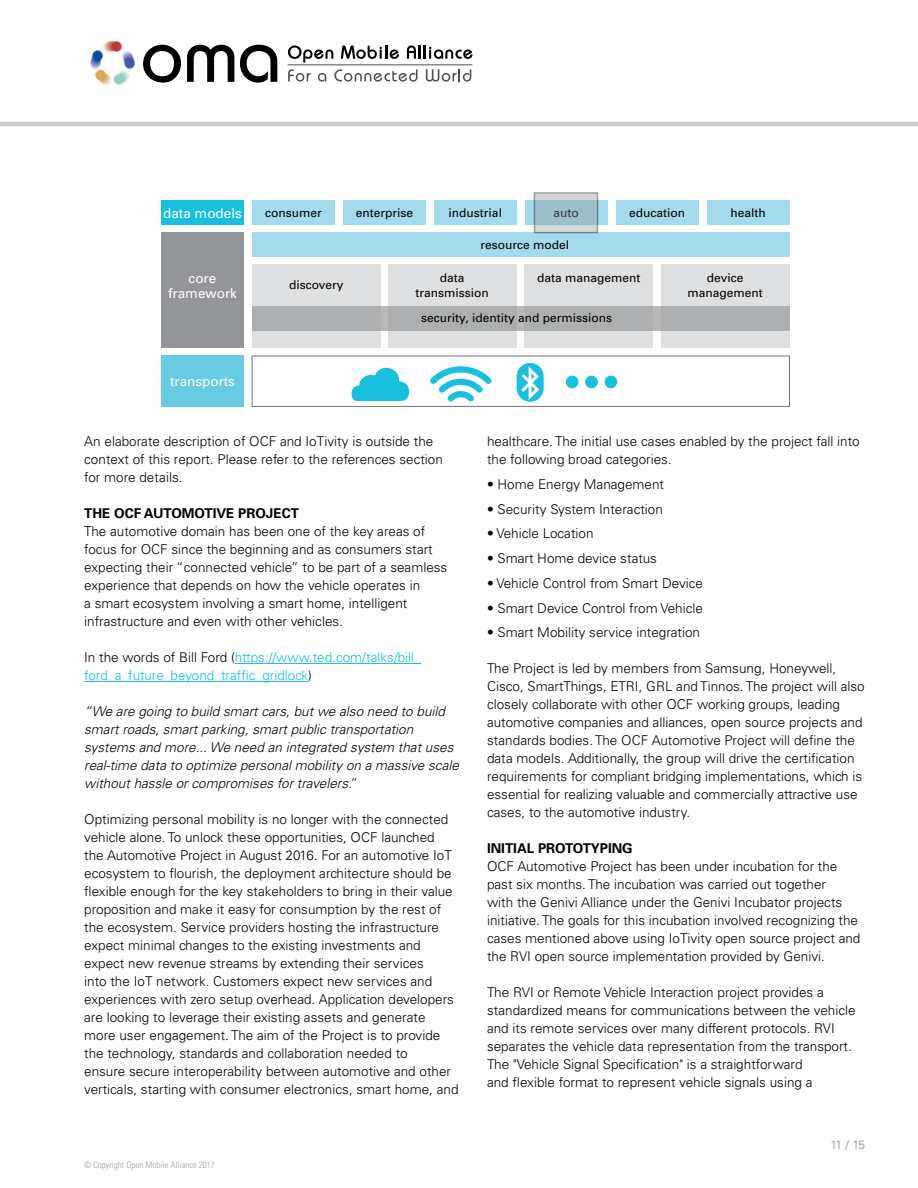
<style>
.page{position:relative;width:918px;height:1188px;background:#fff}
.page>*{position:absolute;margin:0;border:0;box-sizing:border-box;transform-origin:0 0}
.t1{font:300 13.5px/18px "Univers";color:#000}
.t2{font:italic 300 13.5px/18px "Univers";color:#000}
.t3{font:300 13.5px/18px "Univers";color:#17c0de}
.t4{font:700 13.5px "Univers";color:#000}
.t5{font:13.5px/15px "Univers";color:#fff;text-align:center}
.t6{font:12px/15px "Univers";color:#000;text-align:center}
.t7{font:300 12px "Univers";color:#86888a}
.t8{font:300 condensed 9px "Univers";color:#9fa1a4}
.s1{color:#000}
</style>
<div class="page">
<hr style="left:0;top:122px;width:918px;height:4px;background:#cbcdce">
<img style="left:90px;top:40px;width:45px;height:45px">
<svg style="left:143px;top:45px;width:38px;height:38px"></svg>
<svg style="left:187px;top:45px;width:47px;height:37px"></svg>
<svg style="left:240px;top:45px;width:37px;height:38px"></svg>
<svg style="left:288px;top:45px;width:45px;height:18px"></svg>
<svg style="left:341px;top:45px;width:58px;height:14px"></svg>
<svg style="left:407px;top:45px;width:66px;height:14px"></svg>
<svg style="left:288px;top:69px;width:23px;height:13px"></svg>
<svg style="left:318px;top:73px;width:8px;height:9px"></svg>
<svg style="left:334px;top:69px;width:84px;height:13px"></svg>
<svg style="left:426px;top:69px;width:45px;height:13px"></svg>
<hr style="left:288px;top:65px;width:184px;height:1px;background:#4d4d4f">
<hr style="left:235px;top:663px;width:186px;height:1px;background:#17c0de">
<hr style="left:84px;top:681px;width:224px;height:1px;background:#17c0de">
<div style="left:252px;top:200px;width:83px;height:25px;background:#a2dcec"></div>
<div style="left:707px;top:200px;width:82px;height:25px;background:#a2dcec"></div>
<div style="left:616px;top:200px;width:83px;height:25px;background:#a2dcec"></div>
<svg style="left:525px;top:200px;width:83px;height:25px"></svg>
<div style="left:434px;top:200px;width:83px;height:25px;background:#a2dcec"></div>
<div style="left:343px;top:200px;width:83px;height:25px;background:#a2dcec"></div>
<div style="left:252px;top:232px;width:537px;height:25px;background:#a2dcec"></div>
<div style="left:252px;top:264px;width:129px;height:84px;background:#dedfe0"></div>
<div style="left:661px;top:264px;width:128px;height:84px;background:#dedfe0"></div>
<div style="left:525px;top:264px;width:128px;height:84px;background:#dedfe0"></div>
<div style="left:388px;top:264px;width:129px;height:84px;background:#dedfe0"></div>
<div style="left:252px;top:306px;width:537px;height:25px;background:#acaeb0"></div>
<div style="left:161px;top:200px;width:83px;height:25px;background:#17c0de"></div>
<div style="left:161px;top:232px;width:83px;height:116px;background:#939598"></div>
<div style="left:161px;top:355px;width:83px;height:51px;background:#66cbe3"></div>
<div style="left:252px;top:356px;width:538px;height:51px;background:#fff;border:1px solid #737577"></div>
<svg style="left:351px;top:367px;width:59px;height:34px"></svg>
<svg style="left:430px;top:366px;width:62px;height:36px"></svg>
<div style="left:517px;top:363px;width:27px;height:39px;background:#18c0de;border-radius:13px"></div>
<svg style="left:519px;top:363px;width:22px;height:39px"></svg>
<div style="left:566px;top:376px;width:12px;height:12px;background:#17c0de;border-radius:50%"></div>
<div style="left:566px;top:376px;width:12px;height:12px;border:1px solid #17c0de;border-radius:50%"></div>
<div style="left:605px;top:376px;width:12px;height:12px;background:#17c0de;border-radius:50%"></div>
<div style="left:605px;top:376px;width:12px;height:12px;border:1px solid #17c0de;border-radius:50%"></div>
<div style="left:586px;top:376px;width:11px;height:12px;background:#17c0de;border-radius:50%"></div>
<div style="left:586px;top:376px;width:11px;height:12px;border:1px solid #17c0de;border-radius:50%"></div>
<svg style="left:537px;top:195px;width:58px;height:35px;background:#acc6ce"></svg>
<p class="t5" style="left:163px;top:206px;width:80px">data models</p>
<p class="t5" style="left:168px;top:271px;width:70px">core framework</p>
<p class="t5" style="left:170px;top:374px;width:66px">transports</p>
<p class="t6" style="left:265px;top:205px;width:58px">consumer</p>
<p class="t6" style="left:356px;top:205px;width:59px">enterprise</p>
<p class="t6" style="left:449px;top:205px;width:55px">industrial</p>
<p class="t6" style="left:554px;top:205px;width:27px">auto</p>
<p class="t6" style="left:629px;top:205px;width:58px">education</p>
<p class="t6" style="left:730px;top:205px;width:37px">health</p>
<p class="t6" style="left:480px;top:237px;width:90px">resource model</p>
<p class="t6" style="left:416px;top:270px;width:75px">data transmission</p>
<p class="t6" style="left:537px;top:270px;width:105px">data management</p>
<p class="t6" style="left:421px;top:310px;width:192px">security, identity and permissions</p>
<p class="t6" style="left:289px;top:277px;width:56px">discovery</p>
<p class="t6" style="left:688px;top:270px;width:77px">device management</p>
<p class="t1" style="left:84px;top:432px;width:360px">An elaborate description of OCF and IoTivity is outside the context of this report. Please refer to the references section for more details.</p>
<p class="t4" style="left:84px;top:505px;width:213px">THE OCF AUTOMOTIVE PROJECT</p>
<p class="t1" style="left:84px;top:522px;width:365px">The automotive domain has been one of the key areas of focus for OCF since the beginning and as consumers start expecting their “connected vehicle” to be part of a seamless experience that depends on how the vehicle operates in<br>a smart ecosystem involving a smart home, intelligent infrastructure and even with other vehicles.</p>
<p class="t3" style="left:84px;top:648px;width:338px"><span class="s1">In the words of Bill Ford (</span>https://www.ted.com/talks/bill_ ford_a_future_beyond_traffic_gridlock<span class="s1">)</span></p>
<p class="t2" style="left:84px;top:702px;width:376px">“We are going to build smart cars, but we also need to build smart roads, smart parking, smart public transportation systems and more... We need an integrated system that uses real-time data to optimize personal mobility on a massive scale without hassle or compromises for travelers.”</p>
<p class="t1" style="left:84px;top:810px;width:376px">Optimizing personal mobility is no longer with the connected vehicle alone. To unlock these opportunities, OCF launched<br>the Automotive Project in August 2016. For an automotive IoT ecosystem to flourish, the deployment architecture should be flexible enough for the key stakeholders to bring in their value proposition and make it easy for consumption by the rest of the ecosystem. Service providers hosting the infrastructure expect minimal changes to the existing investments and expect new revenue streams by extending their services<br>into the IoT network. Customers expect new services and experiences with zero setup overhead. Application developers are looking to leverage their existing assets and generate more user engagement. The aim of the Project is to provide the technology, standards and collaboration needed to<br>ensure secure interoperability between automotive and other verticals, starting with consumer electronics, smart home, and</p>
<p class="t8" style="left:84px;top:1159px;width:132px">© Copyright Open Mobile Alliance 2017</p>
<p class="t1" style="left:487px;top:432px;width:374px">healthcare. The initial use cases enabled by the project fall into the following broad categories.</p>
<p class="t1" style="left:487px;top:475px;width:179px">• Home Energy Management</p>
<p class="t1" style="left:487px;top:499px;width:177px">• Security System Interaction</p>
<p class="t1" style="left:487px;top:524px;width:108px">• Vehicle Location</p>
<p class="t1" style="left:487px;top:549px;width:171px">• Smart Home device status</p>
<p class="t1" style="left:487px;top:574px;width:217px">• Vehicle Control from Smart Device</p>
<p class="t1" style="left:487px;top:598px;width:217px">• Smart Device Control from Vehicle</p>
<p class="t1" style="left:487px;top:623px;width:215px">• Smart Mobility service integration</p>
<p class="t1" style="left:487px;top:659px;width:379px">The Project is led by members from Samsung, Honeywell, Cisco, SmartThings, ETRI, GRL and Tinnos. The project will also closely collaborate with other OCF working groups, leading automotive companies and alliances, open source projects and standards bodies. The OCF Automotive Project will define the data models. Additionally, the group will drive the certification requirements for compliant bridging implementations, which is essential for realizing valuable and commercially attractive use cases, to the automotive industry.</p>
<p class="t4" style="left:487px;top:840px;width:145px">INITIAL PROTOTYPING</p>
<p class="t1" style="left:487px;top:857px;width:375px">OCF Automotive Project has been under incubation for the past six months. The incubation was carried out together<br>with the Genivi Alliance under the Genivi Incubator projects initiative. The goals for this incubation involved recognizing the cases mentioned above using IoTivity open source project and the RVI open source implementation provided by Genivi.</p>
<p class="t1" style="left:487px;top:983px;width:370px">The RVI or Remote Vehicle Interaction project provides a standardized means for communications between the vehicle and its remote services over many different protocols. RVI separates the vehicle data representation from the transport.<br>The "Vehicle Signal Specification" is a straightforward<br>and flexible format to represent vehicle signals using a</p>
<p class="t7" style="left:830px;top:1137px;width:36px">11 / 15</p>
</div>
